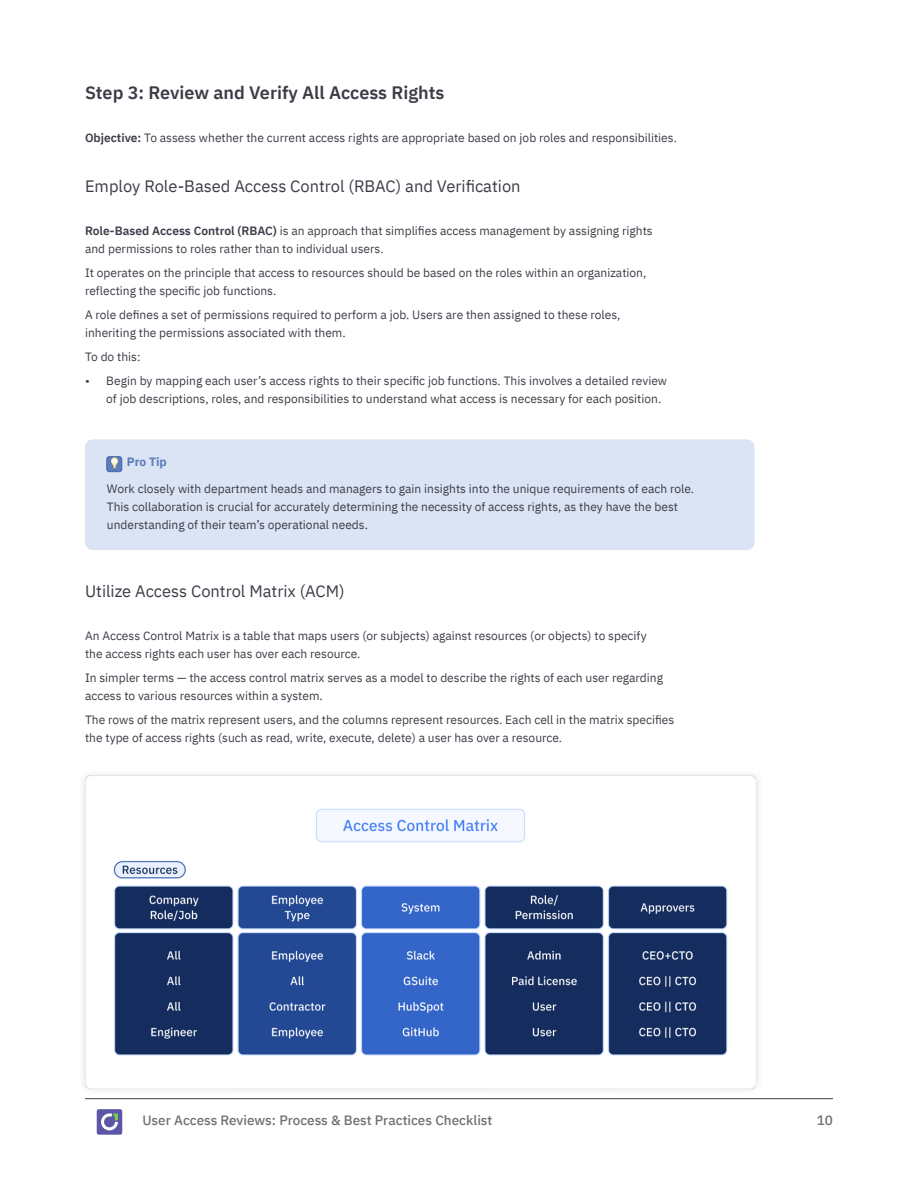
<style>
.page{position:relative;width:918px;height:1188px;background:#fff}
.page>*{position:absolute;margin:0;border:0;box-sizing:border-box;transform-origin:0 0}
.t1{font:600 18px "IBM Plex Sans";color:#3e3b47}
.t2{font:16.5px "IBM Plex Sans";color:#3e3b47}
.t3{font:500 13.5px "IBM Plex Sans";color:#706f71}
.t4{font:12px/18px "IBM Plex Sans";color:#3e3b47}
.t5{font:700 12px "IBM Plex Sans";letter-spacing:-.005em;color:#5c7dbe}
.s1{font-weight:600}
</style>
<div class="page">
<div style="left:97px;top:1109px;width:25px;height:26px;background:#5b57a6;border-radius:2px"></div>
<svg style="left:101px;top:1113px;width:17px;height:17px"></svg>
<hr style="left:85px;top:1098px;width:748px;height:1px;background:#3e3b47">
<div style="left:85px;top:439px;width:670px;height:111px;background:#dae4f4;border-radius:8px"></div>
<div style="left:106px;top:456px;width:16px;height:16px;border:1px solid #3f66b0;border-radius:3px"></div>
<svg style="left:108px;top:458px;width:12px;height:12px"></svg>
<div style="left:77px;top:768px;width:687px;height:328px;background:#000;opacity:.15"></div>
<img style="left:85px;top:776px;width:671px;height:312px">
<h1 class="t1" style="left:85px;top:78px;width:361px">Step 3: Review and Verify All Access Rights</h1>
<p class="t4" style="left:85px;top:128px;width:593px"><span class="s1">Objective:</span> To assess whether the current access rights are appropriate based on job roles and responsibilities.</p>
<h2 class="t2" style="left:85px;top:174px;width:437px">Employ Role-Based Access Control (RBAC) and Verification</h2>
<p class="t4" style="left:85px;top:221px;width:569px"><span class="s1">Role-Based Access Control (RBAC)</span> is an approach that simplifies access management by assigning rights and permissions to roles rather than to individual users.</p>
<p class="t4" style="left:85px;top:263px;width:563px">It operates on the principle that access to resources should be based on the roles within an organization, reflecting the specific job functions.</p>
<p class="t4" style="left:85px;top:305px;width:537px">A role defines a set of permissions required to perform a job. Users are then assigned to these roles, inheriting the permissions associated with them.</p>
<p class="t4" style="left:85px;top:347px;width:57px">To do this:</p>
<p class="t4" style="left:106px;top:371px;width:562px;text-indent:-21px">• Begin by mapping each user’s access rights to their specific job functions. This involves a detailed review of job descriptions, roles, and responsibilities to understand what access is necessary for each position.</p>
<p class="t5" style="left:127px;top:452px;width:41px">Pro Tip</p>
<p class="t4" style="left:107px;top:479px;width:589px">Work closely with department heads and managers to gain insights into the unique requirements of each role.<br>This collaboration is crucial for accurately determining the necessity of access rights, as they have the best understanding of their team’s operational needs.</p>
<h2 class="t2" style="left:85px;top:579px;width:261px">Utilize Access Control Matrix (ACM)</h2>
<p class="t4" style="left:85px;top:626px;width:563px">An Access Control Matrix is a table that maps users (or subjects) against resources (or objects) to specify the access rights each user has over each resource.</p>
<p class="t4" style="left:85px;top:668px;width:580px">In simpler terms — the access control matrix serves as a model to describe the rights of each user regarding access to various resources within a system.</p>
<p class="t4" style="left:85px;top:710px;width:591px">The rows of the matrix represent users, and the columns represent resources. Each cell in the matrix specifies the type of access rights (such as read, write, execute, delete) a user has over a resource.</p>
<p class="t3" style="left:142px;top:1110px;width:352px">User Access Reviews: Process &amp; Best Practices Checklist</p>
<p class="t3" style="left:817px;top:1110px;width:18px">10</p>
</div>
